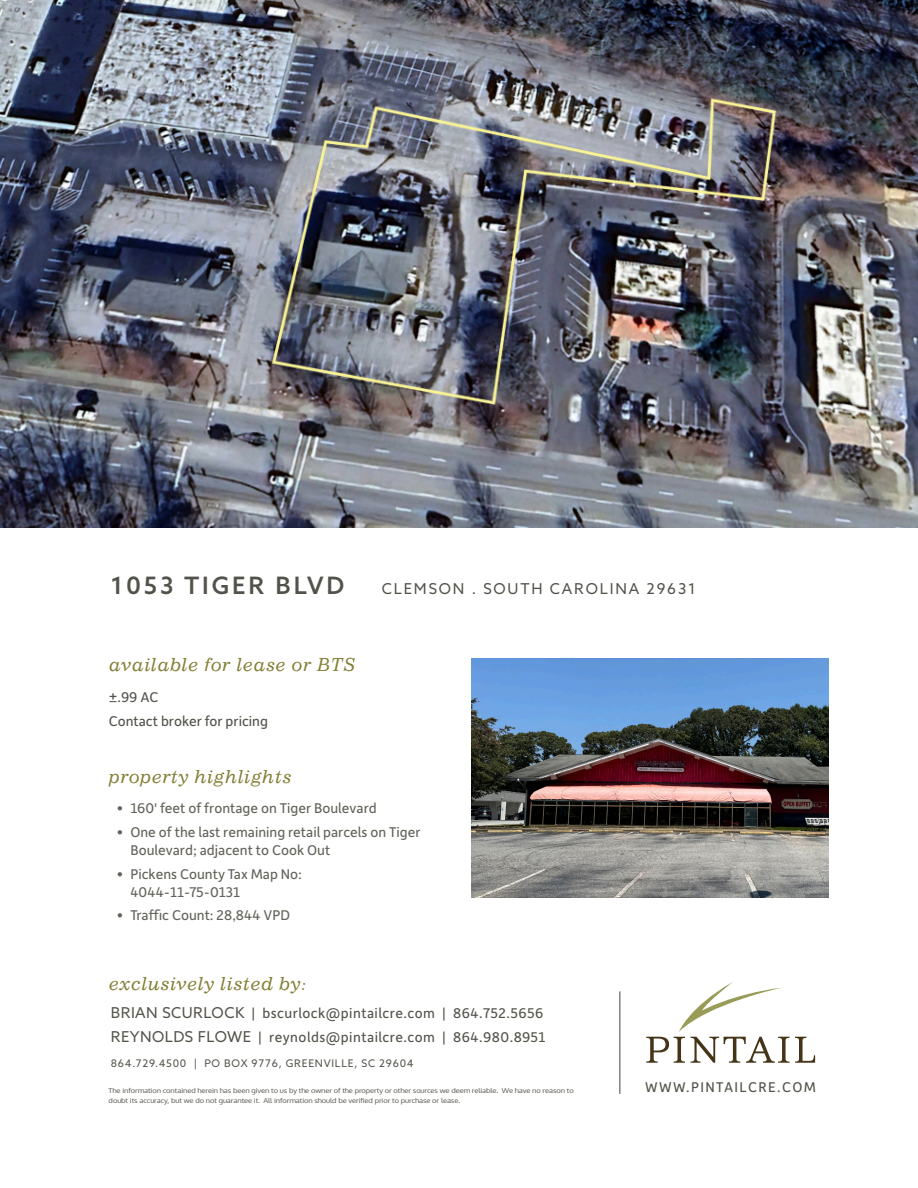
<style>
.page{position:relative;width:918px;height:1188px;background:#fff}
.page>*{position:absolute;margin:0;border:0;box-sizing:border-box;transform-origin:0 0}
.t1{font:500 24px "Azo Sans";letter-spacing:.12em;color:#53524a}
.t2{font:italic 18px "Impressum Std";letter-spacing:.03em;color:#837f36}
.t3{font:15px/18px "Depot New";color:#63625a}
.t4{font:15px "Depot New";letter-spacing:.03em;color:#53524a}
.t5{font:15px/24px "Depot New";color:#53524a}
.t6{font:15px "Azo Sans";letter-spacing:.12em;color:#53524a}
.t7{font:15px "Depot New";letter-spacing:.09em;color:#53524a}
.t8{font:10.5px "Azo Sans";letter-spacing:.07em;color:#53524a}
.t9{font:6.75px/10.5px "Oxygen";letter-spacing:-.01em;color:#53524a;scale:1.11 1}
.s1{font-family:"Azo Sans"}
</style>
<div class="page">
<img style="left:0;top:0;width:918px;height:527px">
<img style="left:472px;top:658px;width:356px;height:240px">
<hr style="left:620px;top:991px;width:1px;height:103px;background:#40453d">
<svg style="left:646px;top:982px;width:169px;height:81px"></svg>
<p class="t1" style="left:111px;top:570px;width:235px">1053 TIGER BLVD</p>
<p class="t6" style="left:382px;top:579px;width:315px">CLEMSON . SOUTH CAROLINA 29631</p>
<p class="t2" style="left:109px;top:654px;width:248px">available for lease or BTS</p>
<p class="t5" style="left:109px;top:685px;width:161px">±.99 AC<br>Contact broker for pricing</p>
<p class="t2" style="left:109px;top:766px;width:184px">property highlights</p>
<p class="t3" style="left:117px;top:799px;width:261px">• 160' feet of frontage on Tiger Boulevard</p>
<p class="t3" style="left:130px;top:823px;width:292px;text-indent:-14px">• One of the last remaining retail parcels on Tiger<br>Boulevard; adjacent to Cook Out</p>
<p class="t3" style="left:130px;top:864px;width:173px;text-indent:-14px">• Pickens County Tax Map No:<br>4044-11-75-0131</p>
<p class="t3" style="left:117px;top:906px;width:175px">• Traffic Count: 28,844 VPD</p>
<p class="t2" style="left:109px;top:973px;width:199px">exclusively listed by:</p>
<p class="t4" style="left:111px;top:1004px;width:434px"><span class="s1">BRIAN SCURLOCK</span> | bscurlock@pintailcre.com | 864.752.5656</p>
<p class="t4" style="left:111px;top:1028px;width:436px"><span class="s1">REYNOLDS FLOWE</span> | reynolds@pintailcre.com | 864.980.8951</p>
<p class="t8" style="left:111px;top:1057px;width:304px">864.729.4500 | PO BOX 9776, GREENVILLE, SC 29604</p>
<p class="t9" style="left:109px;top:1085px;width:420px">The information contained herein has been given to us by the owner of the property or other sources we deem reliable. We have no reason to doubt its accuracy, but we do not guarantee it. All information should be verified prior to purchase or lease.</p>
<p class="t7" style="left:645px;top:1077px;width:172px">WWW.PINTAILCRE.COM</p>
</div>
